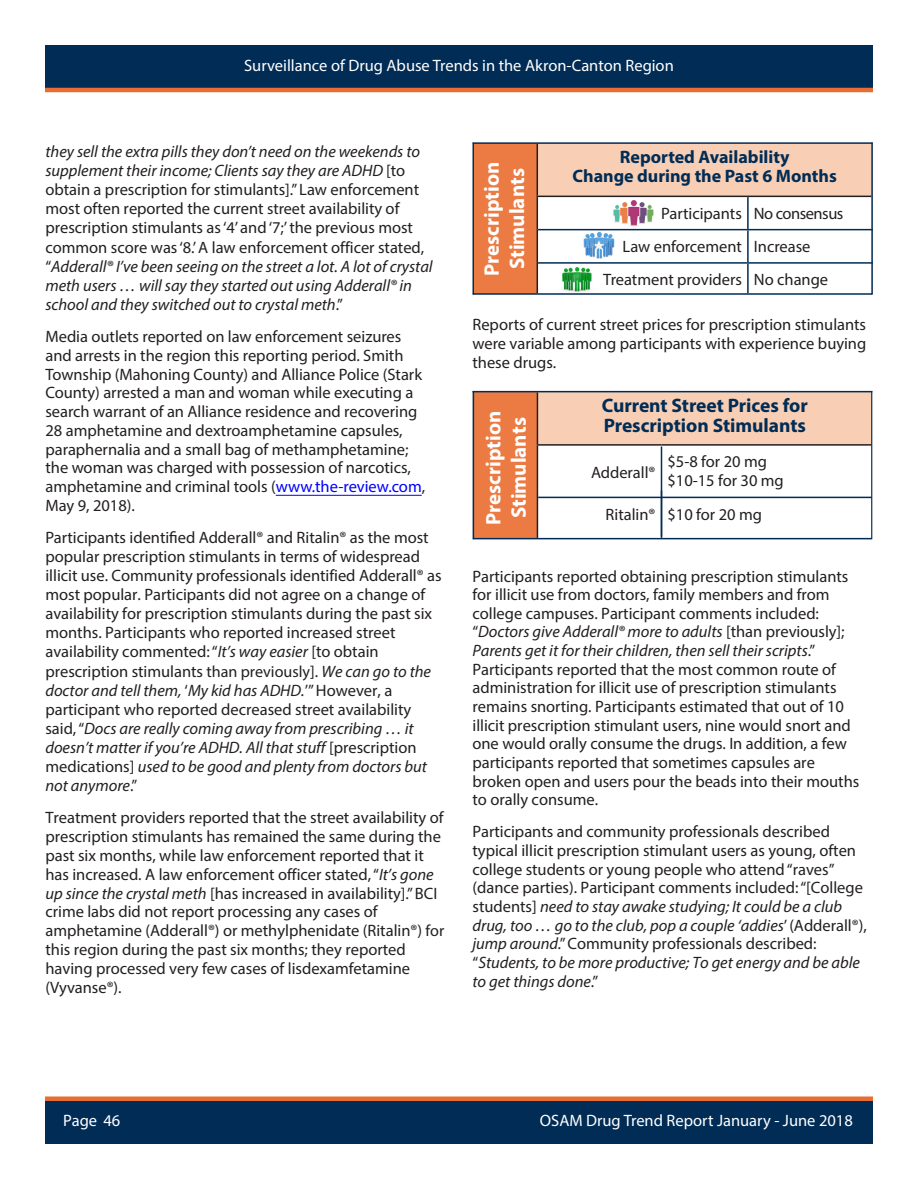
<style>
.page{position:relative;width:918px;height:1188px;background:#fff}
.page>*{position:absolute;margin:0;border:0;box-sizing:border-box;transform-origin:0 0}
.Paragraph_Body_Text{font:700 21px/25.2px "Myriad Pro";color:#fff;text-align:center}
.Paragraph_Body_Text-2{font:700 19.5px/19.4px "Myriad Pro";color:#002c55}
.Paragraph_Body_Text-3{font:700 18px/19.4px "Myriad Pro";color:#002c55;text-align:center}
.Paragraph_Body_Text-4{font:16.5px/18.6px "Myriad Pro";color:#231f20}
.Paragraph_Body_Text-5{font:italic 16.5px/19.2px "Myriad Pro";color:#231f20}
.t1{font:16.5px "Myriad Pro";color:#fff}
.Paragraph_Body_Text-6{font:16.5px "Myriad Pro";letter-spacing:-.03em;color:#231f20}
.s1{font-style:normal}
.s2{font-style:normal;font-size:16.2px}
.s3{color:#00f}
.s4{font-style:italic}
.s5{font-size:16.2px}
</style>
<div class="page">
<div style="left:45px;top:1099px;width:828px;height:45px;background:#002c55"></div>
<div style="left:45px;top:45px;width:828px;height:45px;background:#002c55"></div>
<hr style="left:45px;top:88px;width:828px;height:4px;background:#e86d33">
<div style="left:45px;top:1096px;width:828px;height:5px;background:#e86d33"></div>
<div style="left:474px;top:392px;width:63px;height:147px;background:#eb7b43"></div>
<div style="left:537px;top:392px;width:335px;height:53px;background:#f8ceb4"></div>
<hr style="left:537px;top:392px;width:1px;height:52px;background:#231f20">
<hr style="left:537px;top:444px;width:125px;height:2px;background:#231f20">
<hr style="left:537px;top:446px;width:1px;height:44px;background:#231f20">
<hr style="left:662px;top:444px;width:210px;height:2px;background:#231f20">
<hr style="left:537px;top:490px;width:1px;height:48px;background:#231f20">
<hr style="left:472px;top:391px;width:3px;height:148px;background:#002c55">
<hr style="left:871px;top:391px;width:2px;height:147px;background:#002c55">
<hr style="left:660px;top:446px;width:3px;height:91px;background:#002c55">
<hr style="left:538px;top:497px;width:124px;height:1px;background:#002c55">
<hr style="left:661px;top:497px;width:211px;height:1px;background:#002c55">
<hr style="left:661px;top:491px;width:1px;height:47px;background:#002c55">
<hr style="left:473px;top:538px;width:399px;height:2px;background:#002c55">
<div style="left:474px;top:143px;width:62px;height:151px;background:#eb7b43"></div>
<div style="left:537px;top:143px;width:335px;height:53px;background:#f8ceb4"></div>
<hr style="left:537px;top:144px;width:1px;height:52px;background:#231f20">
<hr style="left:537px;top:196px;width:211px;height:1px;background:#231f20">
<hr style="left:537px;top:197px;width:1px;height:33px;background:#231f20">
<hr style="left:748px;top:196px;width:123px;height:1px;background:#231f20">
<hr style="left:537px;top:230px;width:1px;height:33px;background:#231f20">
<hr style="left:537px;top:263px;width:1px;height:30px;background:#231f20">
<hr style="left:472px;top:143px;width:3px;height:151px;background:#002c55">
<hr style="left:473px;top:142px;width:400px;height:2px;background:#002c55">
<hr style="left:871px;top:142px;width:2px;height:152px;background:#002c55">
<hr style="left:747px;top:197px;width:2px;height:32px;background:#002c55">
<hr style="left:538px;top:229px;width:210px;height:1px;background:#002c55">
<hr style="left:748px;top:229px;width:125px;height:1px;background:#002c55">
<hr style="left:747px;top:230px;width:2px;height:32px;background:#002c55">
<hr style="left:538px;top:262px;width:210px;height:2px;background:#002c55">
<hr style="left:748px;top:262px;width:125px;height:2px;background:#002c55">
<hr style="left:747px;top:264px;width:2px;height:29px;background:#002c55">
<hr style="left:473px;top:293px;width:399px;height:2px;background:#002c55">
<img style="left:613px;top:200px;width:40px;height:26px">
<img style="left:583px;top:231px;width:32px;height:28px">
<img style="left:562px;top:267px;width:30px;height:26px">
<hr style="left:276px;top:495px;width:146px;height:1px;background:#00f">
<hr style="left:473px;top:391px;width:399px;height:2px;background:#002c55">
<p class="t1" style="left:244px;top:55px;width:431px">Surveillance of Drug Abuse Trends in the Akron-Canton Region</p>
<p class="Paragraph_Body_Text-5" style="left:45px;top:142px;width:389px">they sell the extra pills they don’t need on the weekends to supplement their income; Clients say they are ADHD <span class="s1">[to obtain a prescription for stimulants].” Law enforcement most often reported the current</span> <span class="s2">street</span> <span class="s1">availability of prescription stimulants as‘4’ and ‘7;’the previous most common score was ‘8.’A law enforcement officer stated, “</span>Adderall® I’ve been seeing on the street a lot. A lot of crystal meth users … will say they started out using Adderall® in school and they switched out to crystal meth<span class="s1">.”</span></p>
<p class="Paragraph_Body_Text-4" style="left:45px;top:327px;width:381px">Media outlets reported on law enforcement seizures and arrests in the region this reporting period. Smith Township (Mahoning County) and Alliance Police (Stark County) arrested a man and woman while executing a search warrant of an Alliance residence and recovering 28 amphetamine and dextroamphetamine capsules, paraphernalia and a small bag of methamphetamine; the woman was charged with possession of narcotics, amphetamine and criminal tools (<span class="s3">www.the-review.com</span>, May 9, 2018).</p>
<p class="Paragraph_Body_Text-4" style="left:45px;top:528px;width:398px;line-height:19px">Participants identified Adderall® and Ritalin® as the most popular prescription stimulants in terms of widespread illicit use. Community professionals identified Adderall® as most popular. Participants did not agree on a change of availability for prescription stimulants during the past six months. Participants who reported increased street availability commented: “<span class="s4">It’s way easier</span> [to obtain prescription stimulants <span class="s5">than previously</span>]. <span class="s4">We can go to the doctor and tell them,</span> ‘<span class="s4">My kid has ADHD.</span>’” However, a participant who reported decreased street availability said, “<span class="s4">Docs are really coming away from prescribing … it doesn’t matter if you’re ADHD. All that stuff</span> [prescription medications] <span class="s4">used to be good and plenty from doctors but not anymore</span>.”</p>
<p class="Paragraph_Body_Text-4" style="left:45px;top:808px;width:400px">Treatment providers reported that the street availability of prescription stimulants has remained the same during the past six months, while law enforcement reported that it has increased. A law enforcement officer stated, “<span class="s4">It’s gone up since the crystal meth</span> [has increased in availability].”BCI crime labs did not report processing any cases of amphetamine (Adderall®) or methylphenidate (Ritalin®) <span class="s5">for </span>this region during the past six months; they reported having processed very few cases of lisdexamfetamine (Vyvanse®).</p>
<p class="Paragraph_Body_Text" style="left:479px;top:276px;width:116px;rotate:-90deg">Prescription<br>Stimulants</p>
<p class="Paragraph_Body_Text-3" style="left:573px;top:146px;width:266px">Reported Availability<br>Change during the Past 6 Months</p>
<p class="Paragraph_Body_Text-4" style="left:661px;top:204px;width:82px">Participants</p>
<p class="Paragraph_Body_Text-6" style="left:754px;top:203px;width:91px">No consensus</p>
<p class="Paragraph_Body_Text-4" style="left:623px;top:237px;width:121px">Law enforcement</p>
<p class="Paragraph_Body_Text-4" style="left:754px;top:237px;width:58px">Increase</p>
<p class="Paragraph_Body_Text-4" style="left:603px;top:270px;width:140px">Treatment providers</p>
<p class="Paragraph_Body_Text-4" style="left:754px;top:270px;width:76px">No change</p>
<p class="Paragraph_Body_Text-4" style="left:473px;top:315px;width:395px;text-align:justify">Reports of current street prices for prescription stimulants were variable among participants with experience buying these drugs.</p>
<p class="Paragraph_Body_Text" style="left:480px;top:525px;width:116px;rotate:-90deg">Prescription<br>Stimulants</p>
<p class="Paragraph_Body_Text-2" style="left:602px;top:395px;width:207px">Current Street Prices for<br>Prescription Stimulants</p>
<p class="Paragraph_Body_Text-4" style="left:591px;top:463px;width:66px">Adderall®</p>
<p class="Paragraph_Body_Text-4" style="left:667px;top:452px;width:118px">$5-8 for 20 mg $10-15 for 30 mg</p>
<p class="Paragraph_Body_Text-4" style="left:606px;top:505px;width:51px">Ritalin®</p>
<p class="Paragraph_Body_Text-4" style="left:667px;top:505px;width:96px">$10 for 20 mg</p>
<p class="Paragraph_Body_Text-4" style="left:473px;top:566px;width:388px">Participants reported obtaining prescription stimulants for illicit use from doctors, family members and from college campuses. Participant comments included: “<span class="s4">Doctors give Adderall® more to adults</span> [than previously]; <span class="s4">Parents get it for their children, then sell their scripts</span>.” Participants reported that the most common route of administration for illicit use of prescription stimulants remains snorting. Participants estimated that out of 10 illicit prescription stimulant users, nine would snort and one would orally consume the drugs. In addition, a few participants reported that sometimes capsules are broken open and users pour the beads into their mouths to orally consume.</p>
<p class="Paragraph_Body_Text-4" style="left:473px;top:822px;width:396px">Participants and community professionals described typical illicit prescription stimulant users as young, often college students or young people who attend “raves” (dance parties). Participant comments included:“[College students] <span class="s4">need to stay awake studying; It could be a club drug, too … go to the club, pop a couple ‘addies</span>’ (Adderall®), <span class="s4">jump around.</span>” Community professionals described: “<span class="s4">Students, to be more productive; To get energy and be able to get things done</span>.”</p>
<p class="t1" style="left:63px;top:1111px;width:59px">Page 46</p>
<p class="t1" style="left:540px;top:1111px;width:315px">OSAM Drug Trend Report January - June 2018</p>
</div>
